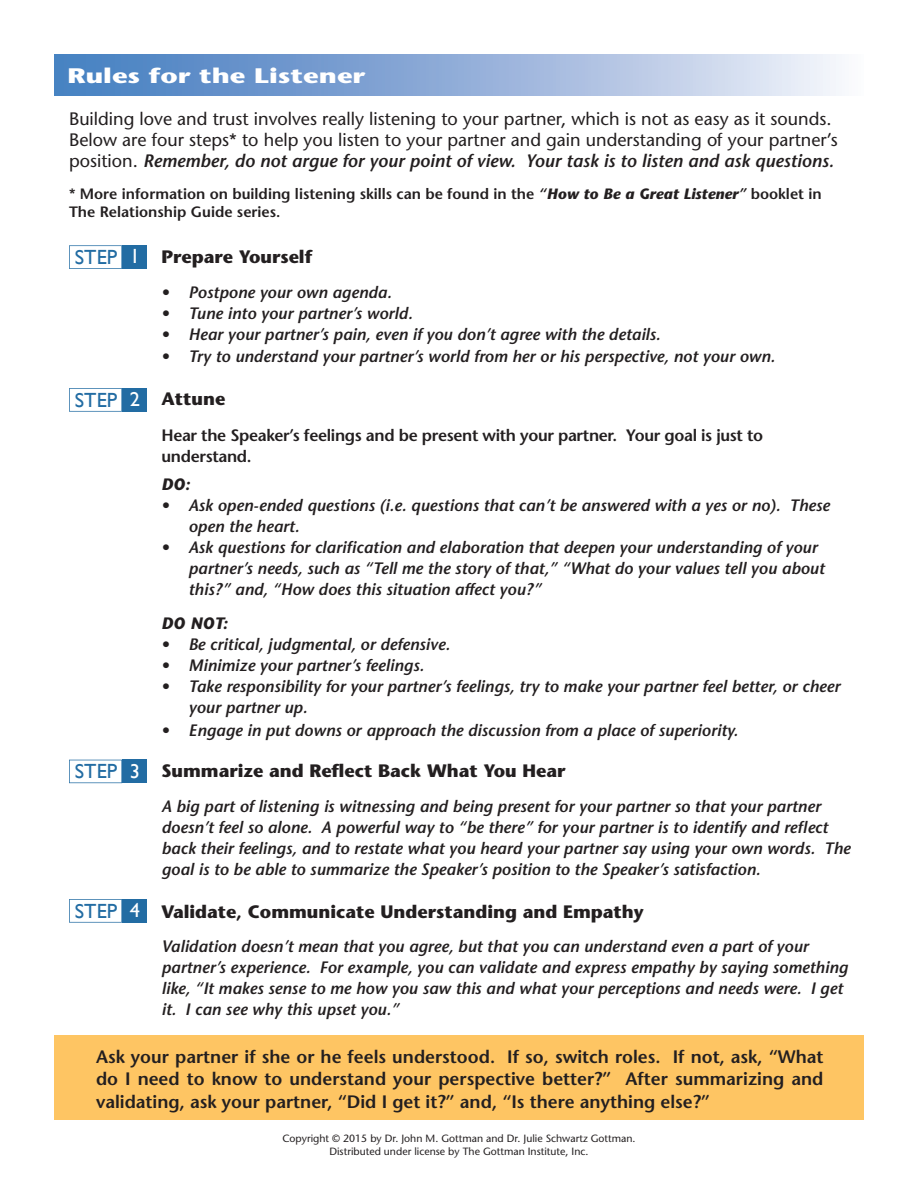
<style>
.page{position:relative;width:918px;height:1188px;background:#fff}
.page>*{position:absolute;margin:0;border:0;box-sizing:border-box;transform-origin:0 0}
.t1{font:700 21px "Stone Sans Std";color:#fff;scale:1.3 1}
.t2{font:20.55px "Gill Sans";color:#226ca3}
.t3{font:500 18px/21px "Stone Sans Std";color:#231f20}
.t4{font:600 18px/22.5px "Stone Sans Std";color:#231f20;text-align:justify}
.t5{font:700 18px "Stone Sans Std";color:#231f20}
.t6{font:italic 600 16.5px/21px "Stone Sans Std";color:#231f20}
.t7{font:600 16.5px/21px "Stone Sans Std";letter-spacing:-.02em;color:#231f20}
.t8{font:italic 700 16.5px "Stone Sans Std";color:#231f20}
.t9{font:600 15px/18px "Stone Sans Std";color:#231f20}
.t10{font:500 10.5px/13.5px "Stone Sans Std";color:#231f20;text-align:center}
.s1{font-weight:600;font-style:italic}
.s2{font-weight:700;font-style:italic}
.s3{color:#fff}
</style>
<div class="page">
<div style="left:54px;top:54px;width:810px;height:42px;background:linear-gradient(to right,#3c76bd,#f1f0f9)"></div>
<div style="left:122px;top:245px;width:25px;height:24px;background:#226ca3"></div>
<svg style="left:69px;top:245px;width:53px;height:24px"></svg>
<div style="left:122px;top:388px;width:25px;height:24px;background:#226ca3"></div>
<svg style="left:69px;top:388px;width:53px;height:24px"></svg>
<div style="left:122px;top:760px;width:25px;height:23px;background:#226ca3"></div>
<svg style="left:69px;top:760px;width:53px;height:23px"></svg>
<div style="left:122px;top:899px;width:25px;height:24px;background:#226ca3"></div>
<svg style="left:69px;top:899px;width:53px;height:24px"></svg>
<div style="left:54px;top:1036px;width:810px;height:84px;background:#fec563"></div>
<p class="t1" style="left:68px;top:63px;width:231px">Rules for the Listener</p>
<p class="t3" style="left:69px;top:109px;width:770px">Building love and trust involves really listening to your partner, which is not as easy as it sounds.<br>Below are four steps* to help you listen to your partner and gain understanding of your partner’s position. <span class="s1">Remember, do not argue for your point of view. Your task is to listen and ask questions.</span></p>
<p class="t9" style="left:69px;top:185px;width:754px">* More information on building listening skills can be found in the <span class="s2">“How to Be a Great Listener”</span> booklet in<br>The Relationship Guide series.</p>
<p class="t2" style="left:75px;top:245px;width:67px">STEP <span class="s3">1</span></p>
<p class="t5" style="left:161px;top:246px;width:152px">Prepare Yourself</p>
<p class="t6" style="left:161px;top:281px;width:232px">• Postpone your own agenda.</p>
<p class="t6" style="left:161px;top:302px;width:253px">• Tune into your partner’s world.</p>
<p class="t6" style="left:161px;top:323px;width:501px">• Hear your partner’s pain, even if you don’t agree with the details.</p>
<p class="t6" style="left:161px;top:346px;width:615px">• Try to understand your partner’s world from her or his perspective, not your own.</p>
<p class="t5" style="left:161px;top:388px;width:65px">Attune</p>
<p class="t7" style="left:161px;top:425px;width:603px">Hear the Speaker’s feelings and be present with your partner. Your goal is just to understand.</p>
<p class="t8" style="left:161px;top:474px;width:30px">DO:</p>
<p class="t6" style="left:188px;top:494px;width:643px;text-indent:-27px">• Ask open-ended questions (i.e. questions that can’t be answered with a yes or no). These open the heart.</p>
<p class="t6" style="left:188px;top:536px;width:638px;text-indent:-27px">• Ask questions for clarification and elaboration that deepen your understanding of your partner’s needs, such as “Tell me the story of that,” “What do your values tell you about this?” and, “How does this situation affect you?”</p>
<p class="t8" style="left:161px;top:613px;width:68px">DO NOT:</p>
<p class="t6" style="left:161px;top:634px;width:290px">• Be critical, judgmental, or defensive.</p>
<p class="t6" style="left:161px;top:655px;width:264px">• Minimize your partner’s feelings.</p>
<p class="t6" style="left:188px;top:676px;width:653px;text-indent:-27px">• Take responsibility for your partner’s feelings, try to make your partner feel better, or cheer your partner up.</p>
<p class="t6" style="left:161px;top:719px;width:578px">• Engage in put downs or approach the discussion from a place of superiority.</p>
<p class="t5" style="left:161px;top:760px;width:405px">Summarize and Reflect Back What You Hear</p>
<p class="t6" style="left:161px;top:796px;width:691px">A big part of listening is witnessing and being present for your partner so that your partner doesn’t feel so alone. A powerful way to “be there” for your partner is to identify and reflect back their feelings, and to restate what you heard your partner say using your own words. The goal is to be able to summarize the Speaker’s position to the Speaker’s satisfaction.</p>
<p class="t5" style="left:161px;top:901px;width:484px">Validate, Communicate Understanding and Empathy</p>
<p class="t6" style="left:161px;top:936px;width:688px">Validation doesn’t mean that you agree, but that you can understand even a part of your partner’s experience. For example, you can validate and express empathy by saying something like, “It makes sense to me how you saw this and what your perceptions and needs were. I get it. I can see why this upset you.”</p>
<p class="t2" style="left:75px;top:388px;width:67px">STEP <span class="s3">2</span></p>
<p class="t2" style="left:75px;top:759px;width:67px">STEP <span class="s3">3</span></p>
<p class="t2" style="left:75px;top:899px;width:67px">STEP <span class="s3">4</span></p>
<p class="t4" style="left:96px;top:1045px;width:729px">Ask your partner if she or he feels understood. If so, switch roles. If not, ask, “What do I need to know to understand your perspective better?” After summarizing and validating, ask your partner, “Did I get it?” and, “Is there anything else?”</p>
<p class="t10" style="left:282px;top:1131px;width:355px">Copyright © 2015 by Dr. John M. Gottman and Dr. Julie Schwartz Gottman.<br>Distributed under license by The Gottman Institute, Inc.</p>
</div>
